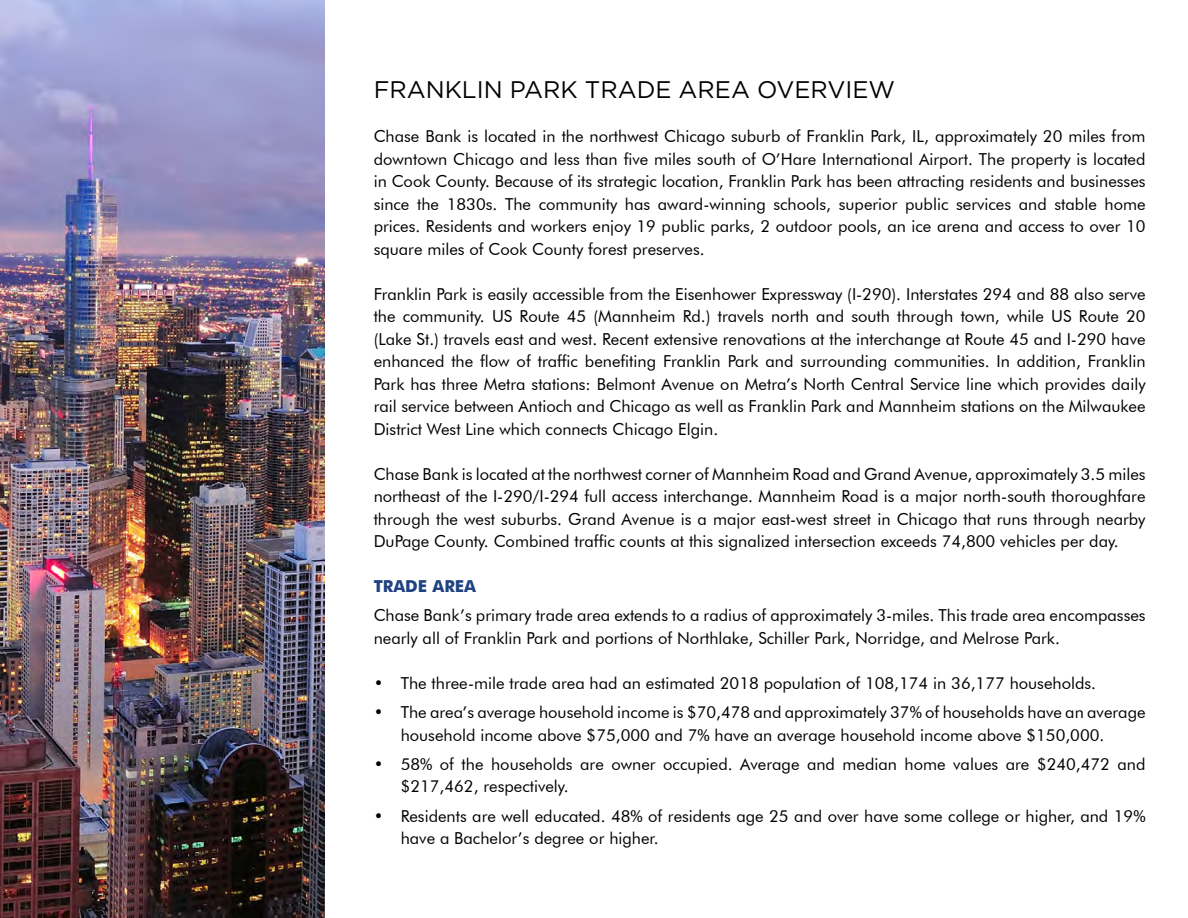
<style>
.page{position:relative;width:1188px;height:918px;background:#fff}
.page>*{position:absolute;margin:0;border:0;box-sizing:border-box;transform-origin:0 0}
.t1{font:24px "Gotham";color:#000}
.t2{font:16.5px/22.5px "Futura BT";color:#000}
.t3{font:700 16.5px "Futura BT";color:#1f4282}
</style>
<div class="page">
<img style="left:0;top:0;width:324px;height:918px">
<h1 class="t1" style="left:374px;top:75px;width:523px">FRANKLIN PARK TRADE AREA OVERVIEW</h1>
<p class="t2" style="left:374px;top:125px;width:773px;text-align:justify">Chase Bank is located in the northwest Chicago suburb of Franklin Park, IL, approximately 20 miles from downtown Chicago and less than five miles south of O’Hare International Airport. The property is located in Cook County. Because of its strategic location, Franklin Park has been attracting residents and businesses since the 1830s. The community has award-winning schools, superior public services and stable home prices. Residents and workers enjoy 19 public parks, 2 outdoor pools, an ice arena and access to over 10 square miles of Cook County forest preserves.</p>
<p class="t2" style="left:374px;top:282px;width:773px;text-align:justify">Franklin Park is easily accessible from the Eisenhower Expressway (I-290). Interstates 294 and 88 also serve the community. US Route 45 (Mannheim Rd.) travels north and south through town, while US Route 20 (Lake St.) travels east and west. Recent extensive renovations at the interchange at Route 45 and I-290 have enhanced the flow of traffic benefiting Franklin Park and surrounding communities. In addition, Franklin Park has three Metra stations: Belmont Avenue on Metra’s North Central Service line which provides daily rail service between Antioch and Chicago as well as Franklin Park and Mannheim stations on the Milwaukee District West Line which connects Chicago Elgin.</p>
<p class="t2" style="left:374px;top:462px;width:773px;text-align:justify">Chase Bank is located at the northwest corner of Mannheim Road and Grand Avenue, approximately 3.5 miles northeast of the I-290/I-294 full access interchange. Mannheim Road is a major north-south thoroughfare through the west suburbs. Grand Avenue is a major east-west street in Chicago that runs through nearby DuPage County. Combined traffic counts at this signalized intersection exceeds 74,800 vehicles per day.</p>
<p class="t3" style="left:374px;top:576px;width:104px">TRADE AREA</p>
<p class="t2" style="left:374px;top:604px;width:773px">Chase Bank’s primary trade area extends to a radius of approximately 3-miles. This trade area encompasses nearly all of Franklin Park and portions of Northlake, Schiller Park, Norridge, and Melrose Park.</p>
<p class="t2" style="left:374px;top:672px;width:724px">• The three-mile trade area had an estimated 2018 population of 108,174 in 36,177 households.</p>
<p class="t2" style="left:401px;top:701px;width:746px;text-indent:-27px">• The area’s average household income is $70,478 and approximately 37% of households have an average household income above $75,000 and 7% have an average household income above $150,000.</p>
<p class="t2" style="left:401px;top:753px;width:746px;text-indent:-27px">• 58% of the households are owner occupied. Average and median home values are $240,472 and $217,462, respectively.</p>
<p class="t2" style="left:401px;top:804px;width:746px;text-indent:-27px">• Residents are well educated. 48% of residents age 25 and over have some college or higher, and 19% have a Bachelor’s degree or higher.</p>
</div>
